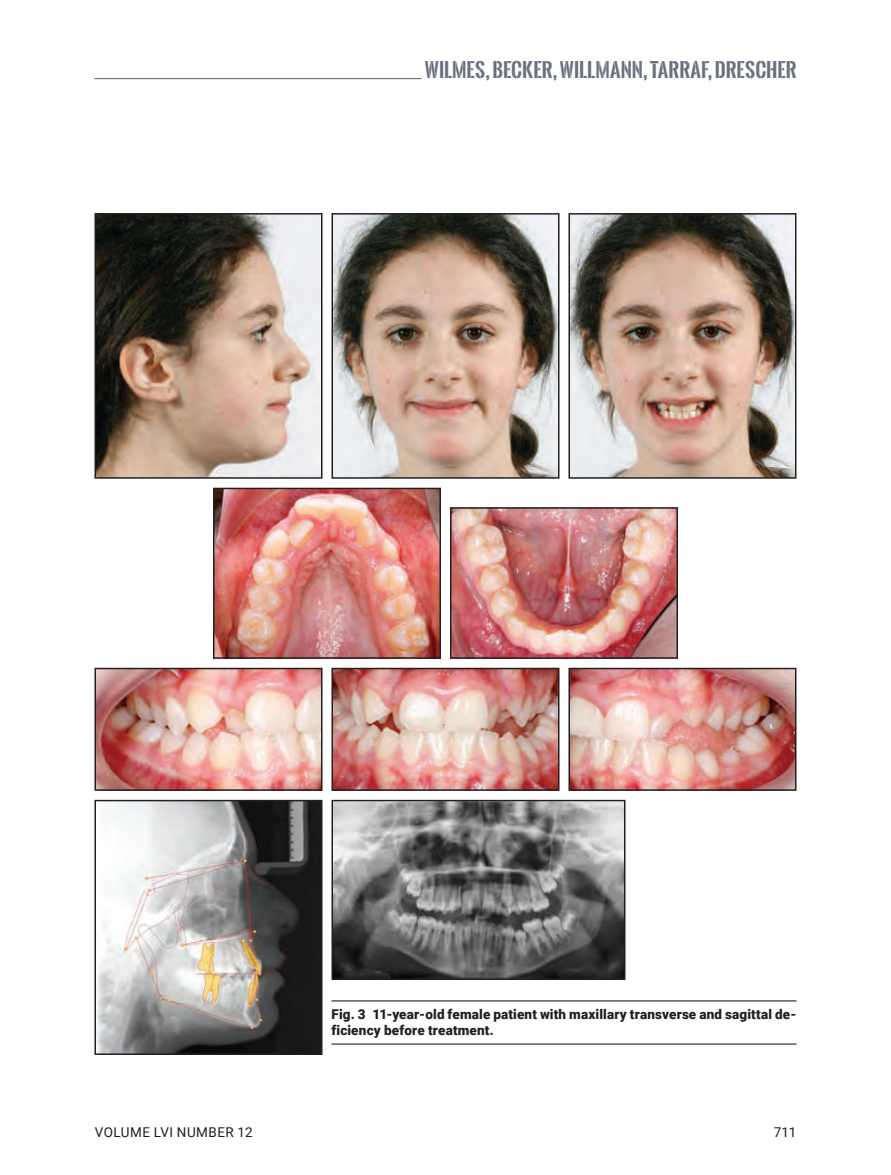
<style>
.page{position:relative;width:891px;height:1175px;background:#fff}
.page>*{position:absolute;margin:0;border:0;box-sizing:border-box;transform-origin:0 0}
.t1{font:700 19.5px "Oswald Stencil";letter-spacing:.005em;color:#6b707e}
.t2{font:900 13.5px/15px "Roboto";letter-spacing:.01em;color:#231f20}
.t3{font:13.5px "Roboto";letter-spacing:.035em;color:#231f20}
</style>
<div class="page">
<hr style="left:94px;top:78px;width:328px;height:1px;background:#6b707e">
<hr style="left:332px;top:1000px;width:464px;height:1px;background:#231f20">
<hr style="left:332px;top:1043px;width:464px;height:1px;background:#231f20">
<img style="left:97px;top:216px;width:222px;height:259px">
<div style="left:94px;top:213px;width:228px;height:265px;border:2px solid #231f20"></div>
<img style="left:97px;top:803px;width:222px;height:248px">
<div style="left:94px;top:800px;width:228px;height:254px;border:2px solid #231f20"></div>
<img style="left:97px;top:671px;width:222px;height:116px">
<div style="left:94px;top:668px;width:228px;height:122px;border:2px solid #231f20"></div>
<img style="left:216px;top:491px;width:222px;height:164px">
<div style="left:213px;top:488px;width:228px;height:170px;border:2px solid #231f20"></div>
<img style="left:335px;top:216px;width:222px;height:259px">
<div style="left:332px;top:213px;width:228px;height:265px;border:2px solid #231f20"></div>
<img style="left:335px;top:671px;width:222px;height:116px">
<div style="left:332px;top:668px;width:228px;height:122px;border:2px solid #231f20"></div>
<img style="left:335px;top:803px;width:288px;height:174px">
<div style="left:332px;top:800px;width:294px;height:180px;border:2px solid #231f20"></div>
<img style="left:453px;top:510px;width:222px;height:145px">
<div style="left:450px;top:507px;width:228px;height:151px;border:2px solid #231f20"></div>
<img style="left:571px;top:216px;width:222px;height:259px">
<div style="left:568px;top:213px;width:228px;height:265px;border:2px solid #231f20"></div>
<img style="left:571px;top:671px;width:222px;height:116px">
<div style="left:568px;top:668px;width:228px;height:122px;border:2px solid #231f20"></div>
<h1 class="t1" style="left:425px;top:55px;width:373px">WILMES, BECKER, WILLMANN, TARRAF, DRESCHER</h1>
<p class="t2" style="left:332px;top:1006px;width:467px">Fig. 3 11-year-old female patient with maxillary transverse and sagittal de&shy;ficiency before treatment.</p>
<p class="t3" style="left:95px;top:1123px;width:159px">VOLUME LVI NUMBER 12</p>
<p class="t3" style="left:774px;top:1123px;width:24px">711</p>
</div>
